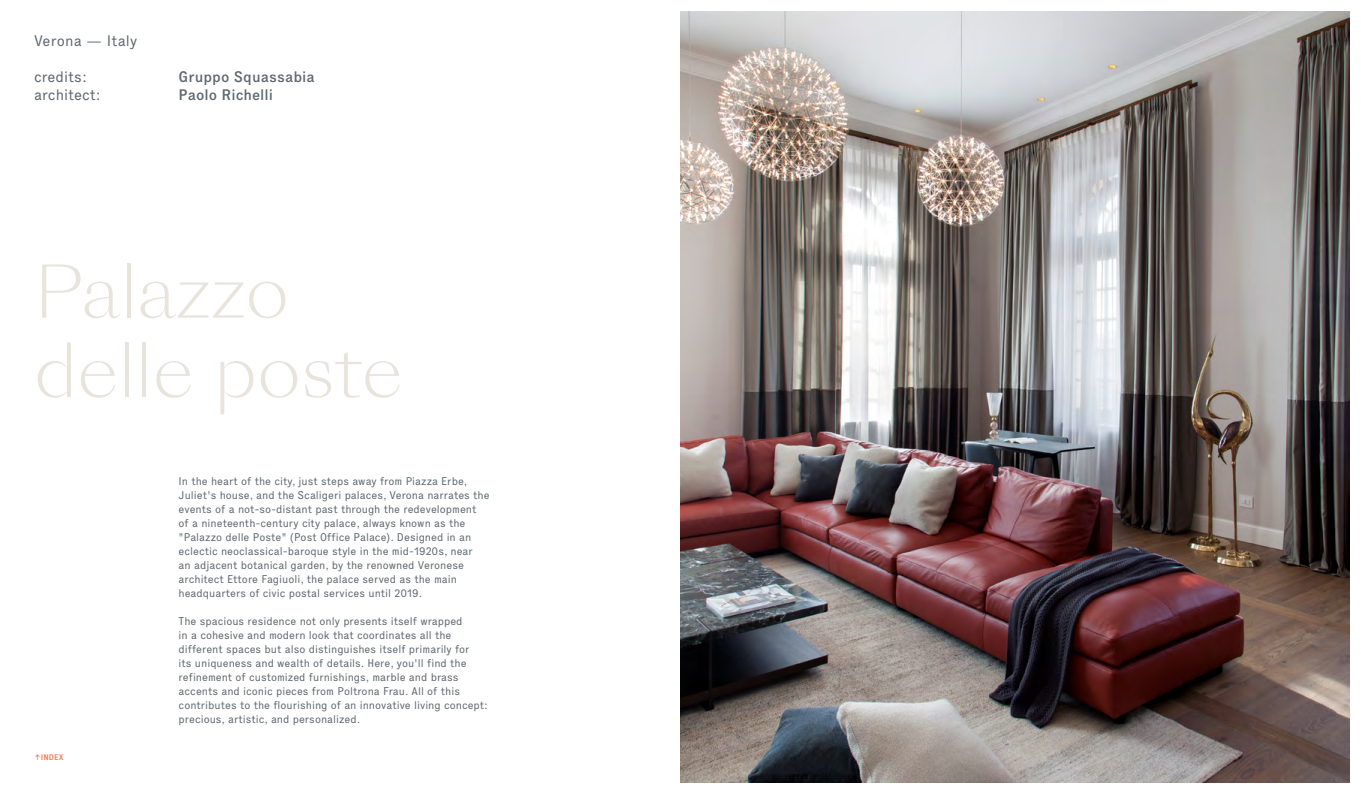
<style>
.page{position:relative;width:1361px;height:794px;background:#fff}
.page>*{position:absolute;margin:0;border:0;box-sizing:border-box;transform-origin:0 0}
.t1{font:300 70px/79.4px "Sang Bleu Sunrise";color:#e8e4dc}
.t2{font:15px/18px "Executive";color:#5d686e}
.t3{font:500 15px/18px "Executive";color:#5d686e}
.t4{font:11px/14px "Executive";color:#5d686e}
.t5{font:500 8px "Executive";color:#ff704a}
.s1{font-family:"Sang Bleu Sunrise";font-weight:500}
</style>
<div class="page">
<img style="left:680px;top:11px;width:669px;height:771px">
<h2 class="t2" style="left:34px;top:31px;width:105px">Verona <span class="s1">—</span> Italy</h2>
<h2 class="t2" style="left:34px;top:67px;width:68px">credits: architect:</h2>
<h2 class="t3" style="left:179px;top:68px;width:138px">Gruppo Squassabia<br>Paolo Richelli</h2>
<h1 class="t1" style="left:34px;top:255px;width:370px">Palazzo delle poste</h1>
<p class="t5" style="left:34px;top:752px;width:31px">↑INDEX</p>
<p class="t4" style="left:179px;top:474px;width:312px">In the heart of the city, just steps away from Piazza Erbe, Juliet's house, and the Scaligeri palaces, Verona narrates the events of a not-so-distant past through the redevelopment<br>of a nineteenth-century city palace, always known as the "Palazzo delle Poste" (Post Office Palace). Designed in an eclectic neoclassical-baroque style in the mid-1920s, near<br>an adjacent botanical garden, by the renowned Veronese architect Ettore Fagiuoli, the palace served as the main headquarters of civic postal services until 2019.</p>
<p class="t4" style="left:179px;top:614px;width:311px">The spacious residence not only presents itself wrapped<br>in a cohesive and modern look that coordinates all the different spaces but also distinguishes itself primarily for<br>its uniqueness and wealth of details. Here, you'll find the refinement of customized furnishings, marble and brass accents and iconic pieces from Poltrona Frau. All of this contributes to the flourishing of an innovative living concept: precious, artistic, and personalized.</p>
</div>
